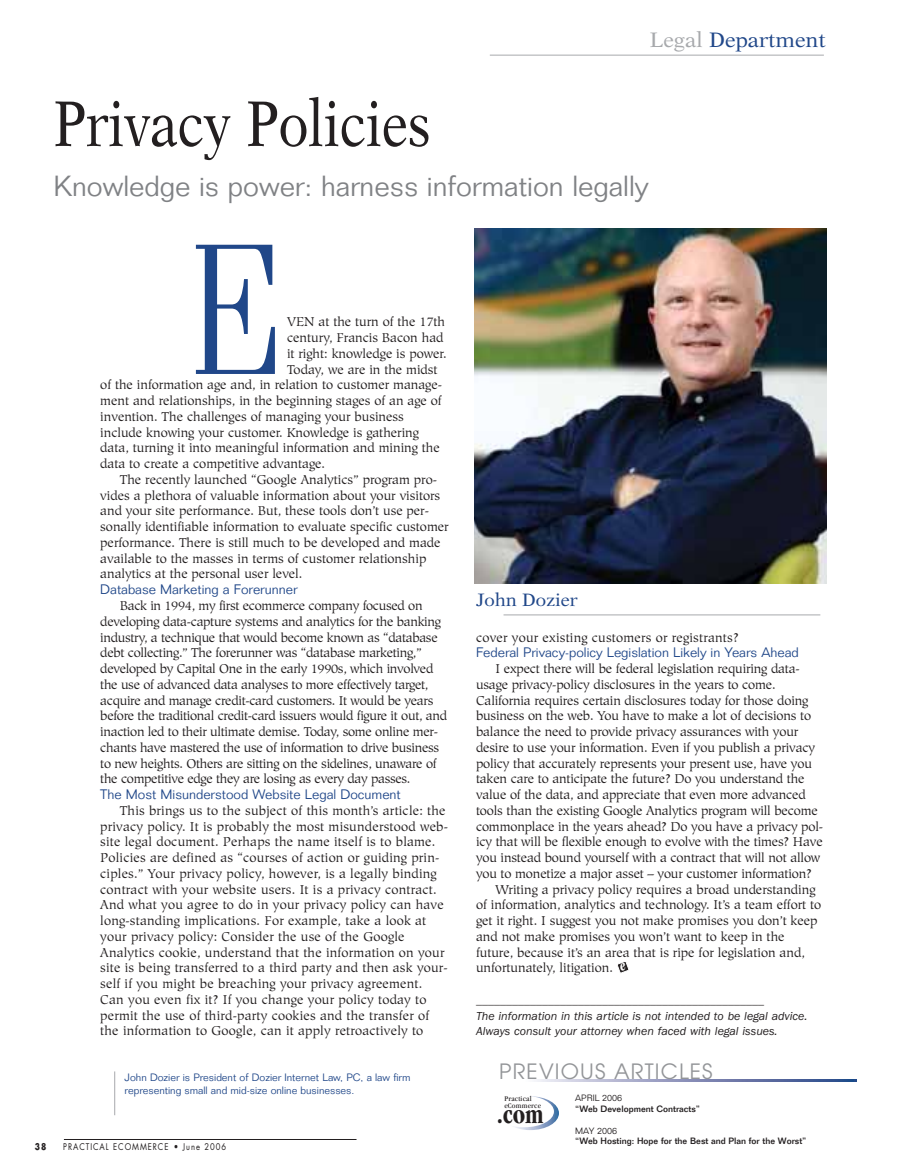
<style>
.page{position:relative;width:905px;height:1175px;background:#fff}
.page>*{position:absolute;margin:0;border:0;box-sizing:border-box;transform-origin:0 0}
.t1{font:300 186.75px "Fenice";color:#204789;scale:.91 1}
.t2{font:64.5px "New Aster";color:#231f20;scale:.8 1}
.t3{font:300 28.5px "Folio";color:#808285}
.t4{font:700 condensed 27.9px "Garamond";color:#231f20;scale:.9 1}
.t5{font:21px "Avant Garde";letter-spacing:.055em;color:#939598}
.t6{font:21px "New Aster";color:#204789}
.t7{font:18px "New Aster";color:#204789}
.t8{font:300 13.5px "Folio";color:#204789}
.t9{font:12.75px/15.8px "Hiroshige";color:#231f20}
.t10{font:12.75px/15.8px "Hiroshige";letter-spacing:-.02em;color:#231f20}
.t11{font:italic 12px/15.8px "Franklin Gothic LT";color:#231f20}
.t12{font:12px "Franklin Gothic LT";color:#231f20}
.t13{font:300 10.5px/13.5px "Folio";color:#204789}
.t14{font:500 9px "Folio";color:#231f20}
.t15{font:9px "Futura LT";letter-spacing:.125em;color:#231f20;scale:.85 1}
.t16{font:300 9px "Folio";color:#231f20}
.t17{font:700 9px "Futura LT";color:#231f20;scale:.85 1}
.t18{font:condensed 7.35px/6.4px "Garamond";letter-spacing:.025em;color:#231f20;scale:1.14 1}
.s1{color:#a7a9ac}
.s2{font-weight:700}
</style>
<div class="page">
<hr style="left:64px;top:1139px;width:292px;height:1px;background:#231f20">
<hr style="left:114px;top:1071px;width:1px;height:44px;background:#a7a9ac">
<hr style="left:490px;top:55px;width:333px;height:1px;background:#a7a9ac">
<img style="left:474px;top:228px;width:352px;height:355px">
<hr style="left:503px;top:614px;width:317px;height:1px;background:#a7a9ac">
<svg style="left:501px;top:1096px;width:58px;height:34px"></svg>
<div style="left:494px;top:1095px;width:60px;height:32px;background:#fff;border-radius:50%"></div>
<svg style="left:536px;top:1079px;width:320px;height:2px"></svg>
<svg style="left:617px;top:962px;width:12px;height:11px"></svg>
<h2 class="t2" style="left:53px;top:96px;width:473px">Privacy Policies</h2>
<h3 class="t6" style="left:649px;top:31px;width:177px"><span class="s1">Legal</span> Department</h3>
<h3 class="t3" style="left:54px;top:175px;width:596px">Knowledge is power: harness information legally</h3>
<h1 class="t1" style="left:186px;top:245px;width:113px">E</h1>
<p class="t9" style="left:287px;top:315px;width:159px">VEN at the turn of the 17th</p>
<p class="t9" style="left:287px;top:331px;width:158px">century, Francis Bacon had</p>
<p class="t9" style="left:287px;top:347px;width:161px">it right: knowledge is power.</p>
<p class="t9" style="left:287px;top:362px;width:152px">Today, we are in the midst</p>
<p class="t9" style="left:100px;top:378px;width:343px">of the information age and, in relation to customer manage-</p>
<p class="t9" style="left:100px;top:394px;width:343px">ment and relationships, in the beginning stages of an age of</p>
<p class="t9" style="left:100px;top:410px;width:305px">invention. The challenges of managing your business</p>
<p class="t9" style="left:100px;top:425px;width:320px">include knowing your customer. Knowledge is gathering</p>
<p class="t9" style="left:100px;top:441px;width:341px">data, turning it into meaningful information and mining the</p>
<p class="t9" style="left:100px;top:457px;width:226px">data to create a competitive advantage.</p>
<p class="t9" style="left:120px;top:473px;width:319px">The recently launched “Google Analytics” program pro-</p>
<p class="t9" style="left:100px;top:488px;width:341px">vides a plethora of valuable information about your visitors</p>
<p class="t9" style="left:100px;top:504px;width:330px">and your site performance. But, these tools don’t use per-</p>
<p class="t9" style="left:100px;top:520px;width:350px">sonally identifiable information to evaluate specific customer</p>
<p class="t9" style="left:100px;top:536px;width:342px">performance. There is still much to be developed and made</p>
<p class="t9" style="left:100px;top:551px;width:327px">available to the masses in terms of customer relationship</p>
<p class="t9" style="left:100px;top:567px;width:204px">analytics at the personal user level.</p>
<p class="t8" style="left:100px;top:584px;width:199px">Database Marketing a Forerunner</p>
<p class="t10" style="left:100px;top:599px;width:348px;text-indent:19px">Back in 1994, my first ecommerce company focused on developing data-capture systems and analytics for the banking industry, a technique that would become known as “database debt collecting.” The forerunner was “database marketing,” developed by Capital One in the early 1990s, which involved the use of advanced data analyses to more effectively target, acquire and manage credit-card customers. It would be years before the traditional credit-card issuers would figure it out, and inaction led to their ultimate demise. Today, some online mer&shy;chants have mastered the use of information to drive business to new heights. Others are sitting on the sidelines, unaware of the competitive edge they are losing as every day passes.</p>
<p class="t8" style="left:100px;top:789px;width:302px">The Most Misunderstood Website Legal Document</p>
<p class="t9" style="left:100px;top:803px;width:349px;text-indent:19px">This brings us to the subject of this month’s article: the privacy policy. It is probably the most misunderstood web&shy;site legal document. Perhaps the name itself is to blame.<br>Policies are defined as “courses of action or guiding prin&shy;ciples.” Your privacy policy, however, is a legally binding contract with your website users. It is a privacy contract.<br>And what you agree to do in your privacy policy can have long-standing implications. For example, take a look at your privacy policy: Consider the use of the Google Analytics cookie, understand that the information on your site is being transferred to a third party and then ask your&shy;self if you might be breaching your privacy agreement.<br>Can you even fix it? If you change your policy today to permit the use of third-party cookies and the transfer of the information to Google, can it apply retroactively to</p>
<p class="t13" style="left:125px;top:1071px;width:287px">John Dozier is President of Dozier Internet Law, PC, a law firm representing small and mid-size online businesses.</p>
<p class="t17" style="left:35px;top:1142px;width:15px">38</p>
<p class="t15" style="left:63px;top:1141px;width:193px">PRACTICAL ECOMMERCE <span class="s2">•</span> June 2006</p>
<h3 class="t7" style="left:476px;top:592px;width:103px">John Dozier</h3>
<p class="t9" style="left:476px;top:630px;width:264px">cover your existing customers or registrants?</p>
<p class="t8" style="left:476px;top:647px;width:324px">Federal Privacy-policy Legislation Likely in Years Ahead</p>
<p class="t9" style="left:495px;top:662px;width:306px">I expect there will be federal legislation requiring data-</p>
<p class="t9" style="left:476px;top:677px;width:301px">usage privacy-policy disclosures in the years to come.</p>
<p class="t9" style="left:476px;top:693px;width:334px">California requires certain disclosures today for those doing</p>
<p class="t9" style="left:476px;top:709px;width:336px">business on the web. You have to make a lot of decisions to</p>
<p class="t9" style="left:476px;top:725px;width:324px">balance the need to provide privacy assurances with your</p>
<p class="t9" style="left:476px;top:740px;width:340px">desire to use your information. Even if you publish a privacy</p>
<p class="t9" style="left:476px;top:756px;width:337px">policy that accurately represents your present use, have you</p>
<p class="t9" style="left:476px;top:772px;width:330px">taken care to anticipate the future? Do you understand the</p>
<p class="t9" style="left:476px;top:788px;width:331px">value of the data, and appreciate that even more advanced</p>
<p class="t9" style="left:476px;top:803px;width:343px">tools than the existing Google Analytics program will become</p>
<p class="t9" style="left:476px;top:819px;width:348px">commonplace in the years ahead? Do you have a privacy pol-</p>
<p class="t9" style="left:476px;top:835px;width:348px">icy that will be flexible enough to evolve with the times? Have</p>
<p class="t9" style="left:476px;top:851px;width:346px">you instead bound yourself with a contract that will not allow</p>
<p class="t9" style="left:476px;top:866px;width:337px">you to monetize a major asset – your customer information?</p>
<p class="t9" style="left:495px;top:882px;width:321px">Writing a privacy policy requires a broad understanding</p>
<p class="t9" style="left:476px;top:898px;width:347px">of information, analytics and technology. It’s a team effort to</p>
<p class="t9" style="left:476px;top:914px;width:343px">get it right. I suggest you not make promises you don’t keep</p>
<p class="t9" style="left:476px;top:929px;width:310px">and not make promises you won’t want to keep in the</p>
<p class="t9" style="left:476px;top:945px;width:330px">future, because it’s an area that is ripe for legislation and,</p>
<p class="t9" style="left:476px;top:961px;width:138px">unfortunately, litigation.</p>
<p class="t12" style="left:476px;top:995px;width:289px">________________________________________________</p>
<p class="t11" style="left:476px;top:1008px;width:333px">The information in this article is not intended to be legal advice.<br>Always consult your attorney when faced with legal issues.</p>
<h3 class="t5" style="left:499px;top:1063px;width:215px">PREVIOUS ARTICLES</h3>
<p class="t18" style="left:504px;top:1096px;width:34px">Practical eCommerce</p>
<p class="t16" style="left:575px;top:1094px;width:49px">APRIL 2006</p>
<p class="t14" style="left:575px;top:1105px;width:126px">“Web Development Contracts”</p>
<p class="t16" style="left:575px;top:1127px;width:43px">MAY 2006</p>
<p class="t14" style="left:575px;top:1137px;width:233px">“Web Hosting: Hope for the Best and Plan for the Worst”</p>
<h3 class="t4" style="left:497px;top:1103px;width:53px">.com</h3>
</div>
